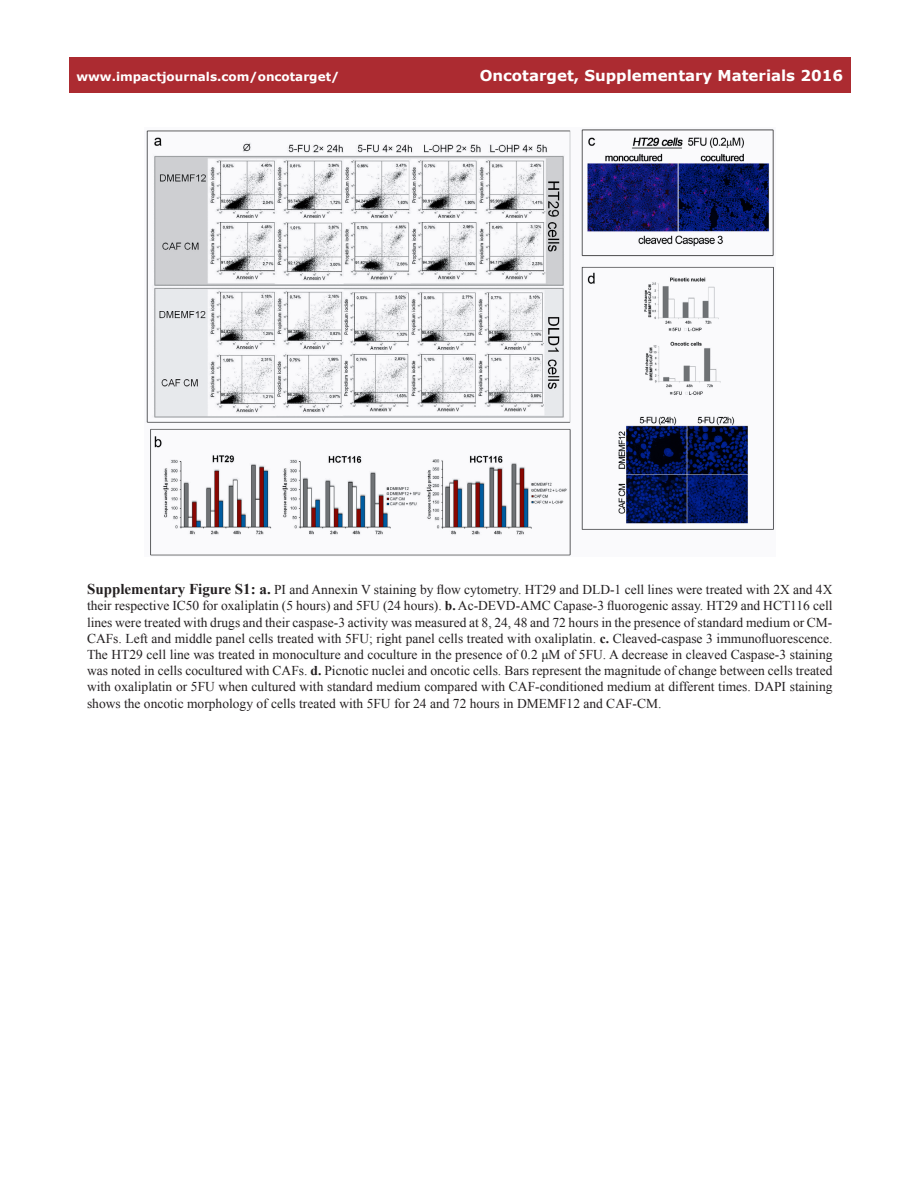
<style>
.page{position:relative;width:918px;height:1188px;background:#fff}
.page>*{position:absolute;margin:0;border:0;box-sizing:border-box;transform-origin:0 0}
.t1{font:700 15px "Verdana";color:#fff}
.figuretext{font:13.5px/16.2px "Times New Roman";color:#231f20;text-align:justify}
.t2{font:700 12px "Verdana";color:#fff}
.s1{font-weight:700;font-size:15px}
.s2{font-weight:700}
</style>
<div class="page">
<div style="left:69px;top:57px;width:781px;height:36px;background:#ac2b31"></div>
<img style="left:146px;top:129px;width:628px;height:427px">
<p class="t2" style="left:76px;top:68px;width:264px">www.impactjournals.com/oncotarget/</p>
<p class="t1" style="left:480px;top:65px;width:365px">Oncotarget, Supplementary Materials 2016</p>
<p class="figuretext" style="left:87px;top:581px;width:747px"><span class="s1">Supplementary Figure S1: a.</span> PI and Annexin V staining by flow cytometry. HT29 and DLD-1 cell lines were treated with 2X and 4X their respective IC50 for oxaliplatin (5 hours) and 5FU (24 hours). <span class="s2">b.</span> Ac-DEVD-AMC Capase-3 fluorogenic assay. HT29 and HCT116 cell lines were treated with drugs and their caspase-3 activity was measured at 8, 24, 48 and 72 hours in the presence of standard medium or CM-CAFs. Left and middle panel cells treated with 5FU; right panel cells treated with oxaliplatin. <span class="s2">c.</span> Cleaved-caspase 3 immunofluorescence.<br>The HT29 cell line was treated in monoculture and coculture in the presence of 0.2 μM of 5FU. A decrease in cleaved Caspase-3 staining was noted in cells cocultured with CAFs. <span class="s2">d.</span> Picnotic nuclei and oncotic cells. Bars represent the magnitude of change between cells treated with oxaliplatin or 5FU when cultured with standard medium compared with CAF-conditioned medium at different times. DAPI staining shows the oncotic morphology of cells treated with 5FU for 24 and 72 hours in DMEMF12 and CAF-CM.</p>
</div>
